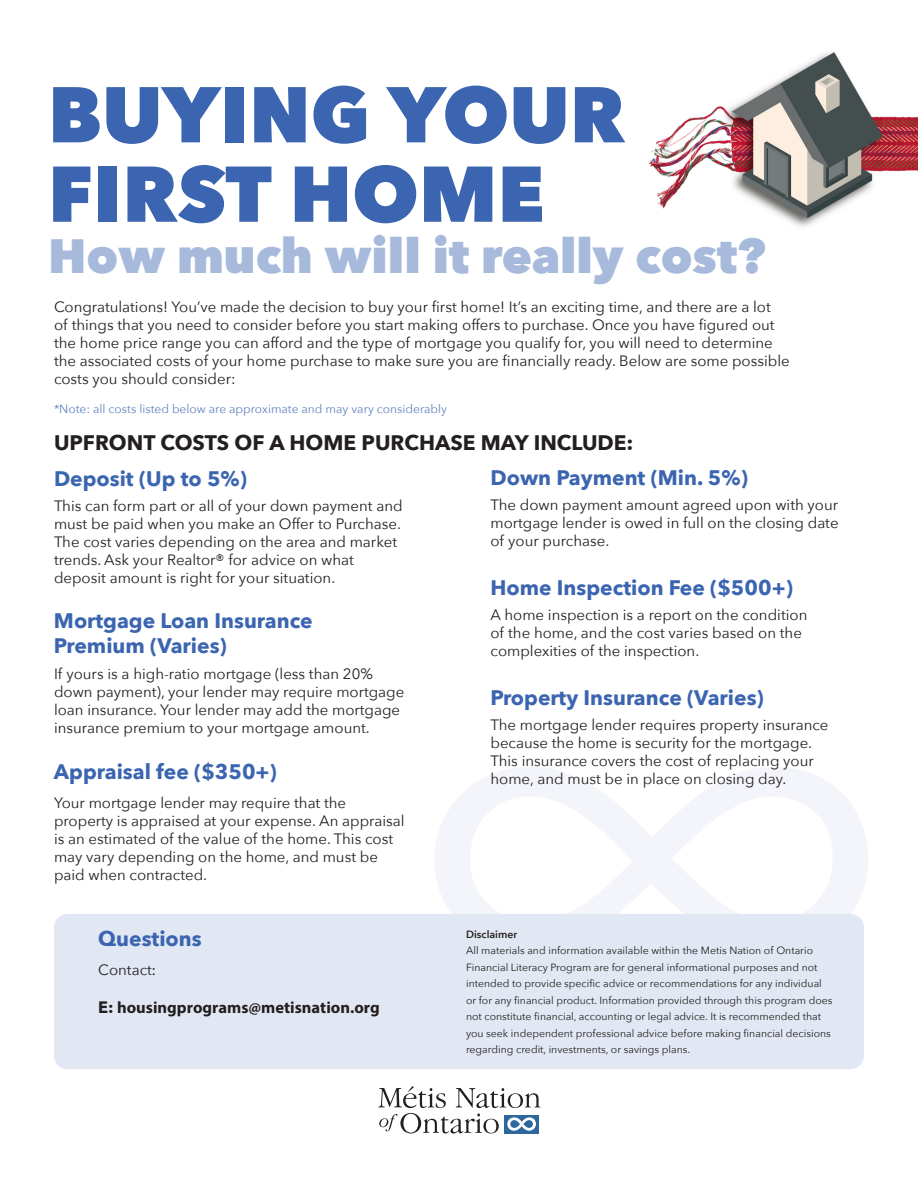
<style>
.page{position:relative;width:918px;height:1188px;background:#fff}
.page>*{position:absolute;margin:0;border:0;box-sizing:border-box;transform-origin:0 0}
.t1{font:800 78px/79.3px "Avenir Next";color:#3b65b0}
.t2{font:800 48px "Avenir Next";color:#a7badc}
.t3{font:700 21px "Avenir Next";color:#3b65b0}
.t4{font:700 21px "Avenir Next";color:#231f20}
.t5{font:700 16.5px "Myriad Pro";color:#231f20}
.t6{font:15px/18px "Avenir Next";color:#231f20}
.t7{font:12px "Avenir Next";color:#6284c0}
.t8{font:10.5px/16.5px "Avenir Next";color:#231f20}
.t9{font:600 10.5px "Avenir Next";color:#231f20}
.s1{font-family:"Myriad Pro"}
.s2{font-family:"Avenir Next"}
</style>
<div class="page">
<svg style="left:435px;top:767px;width:433px;height:157px"></svg>
<img style="left:649px;top:52px;width:269px;height:175px">
<svg style="left:378px;top:1086px;width:163px;height:47px"></svg>
<div style="left:54px;top:914px;width:810px;height:155px;background:#e2e8f3;border-radius:14px"></div>
<p class="t1" style="left:48px;top:75px;width:579px">BUYING YOUR<br>FIRST HOME</p>
<p class="t2" style="left:48px;top:226px;width:719px">How much will it really cost?</p>
<p class="t6" style="left:54px;top:297px;width:737px">Congratulations! You’ve made the decision to buy your first home! It’s an exciting time, and there are a lot<br>of things that you need to consider before you start making offers to purchase. Once you have figured out the home price range you can afford and the type of mortgage you qualify for, you will need to determine the associated costs of your home purchase to make sure you are financially ready. Below are some possible costs you should consider:</p>
<p class="t7" style="left:54px;top:399px;width:395px">*Note: all costs listed below are approximate and may vary considerably</p>
<p class="t4" style="left:54px;top:425px;width:581px">UPFRONT COSTS OF A HOME PURCHASE MAY INCLUDE:</p>
<p class="t3" style="left:54px;top:460px;width:194px">Deposit (Up to 5%)</p>
<p class="t3" style="left:490px;top:460px;width:259px">Down Payment (Min. 5%)</p>
<p class="t6" style="left:54px;top:496px;width:350px">This can form part or all of your down payment and must be paid when you make an Offer to Purchase.<br>The cost varies depending on the area and market trends. Ask your Realtor® for advice on what deposit amount is right for your situation.</p>
<p class="t6" style="left:490px;top:495px;width:350px;text-align:justify">The down payment amount agreed upon with your mortgage lender is owed in full on the closing date of your purchase.</p>
<p class="t6" style="left:490px;top:605px;width:318px">A home inspection is a report on the condition of the home, and the cost varies based on the complexities of the inspection.</p>
<p class="t3" style="left:490px;top:570px;width:304px">Home Inspection Fee ($500+)</p>
<p class="t3" style="left:54px;top:602px;width:260px">Mortgage Loan Insurance</p>
<p class="t3" style="left:54px;top:627px;width:174px">Premium (Varies)</p>
<p class="t6" style="left:54px;top:664px;width:352px">If yours is a high-ratio mortgage (less than 20% down payment), your lender may require mortgage loan insurance. Your lender may add the mortgage insurance premium to your mortgage amount.</p>
<p class="t3" style="left:54px;top:754px;width:224px">Appraisal fee ($350+)</p>
<p class="t6" style="left:54px;top:793px;width:352px">Your mortgage lender may require that the property is appraised at your expense. An appraisal is an estimated of the value of the home. This cost may vary depending on the home, and must be paid when contracted.</p>
<p class="t3" style="left:98px;top:921px;width:105px">Questions</p>
<p class="t6" style="left:98px;top:961px;width:58px">Contact<span class="s1">:</span></p>
<p class="t5" style="left:98px;top:997px;width:283px"><span class="s2">E:</span> housingprograms@metisnation.org</p>
<p class="t3" style="left:490px;top:679px;width:275px">Property Insurance (Varies)</p>
<p class="t6" style="left:490px;top:715px;width:340px">The mortgage lender requires property insurance because the home is security for the mortgage.<br>This insurance covers the cost of replacing your home, and must be in place on closing day.</p>
<p class="t9" style="left:466px;top:925px;width:53px">Disclaimer</p>
<p class="t8" style="left:466px;top:942px;width:368px">All materials and information available within the Metis Nation of Ontario Financial Literacy Program are for general informational purposes and not intended to provide specific advice or recommendations for any individual or for any financial product. Information provided through this program does not constitute financial, accounting or legal advice. It is recommended that you seek independent professional advice before making financial decisions regarding credit, investments, or savings plans.</p>
</div>
